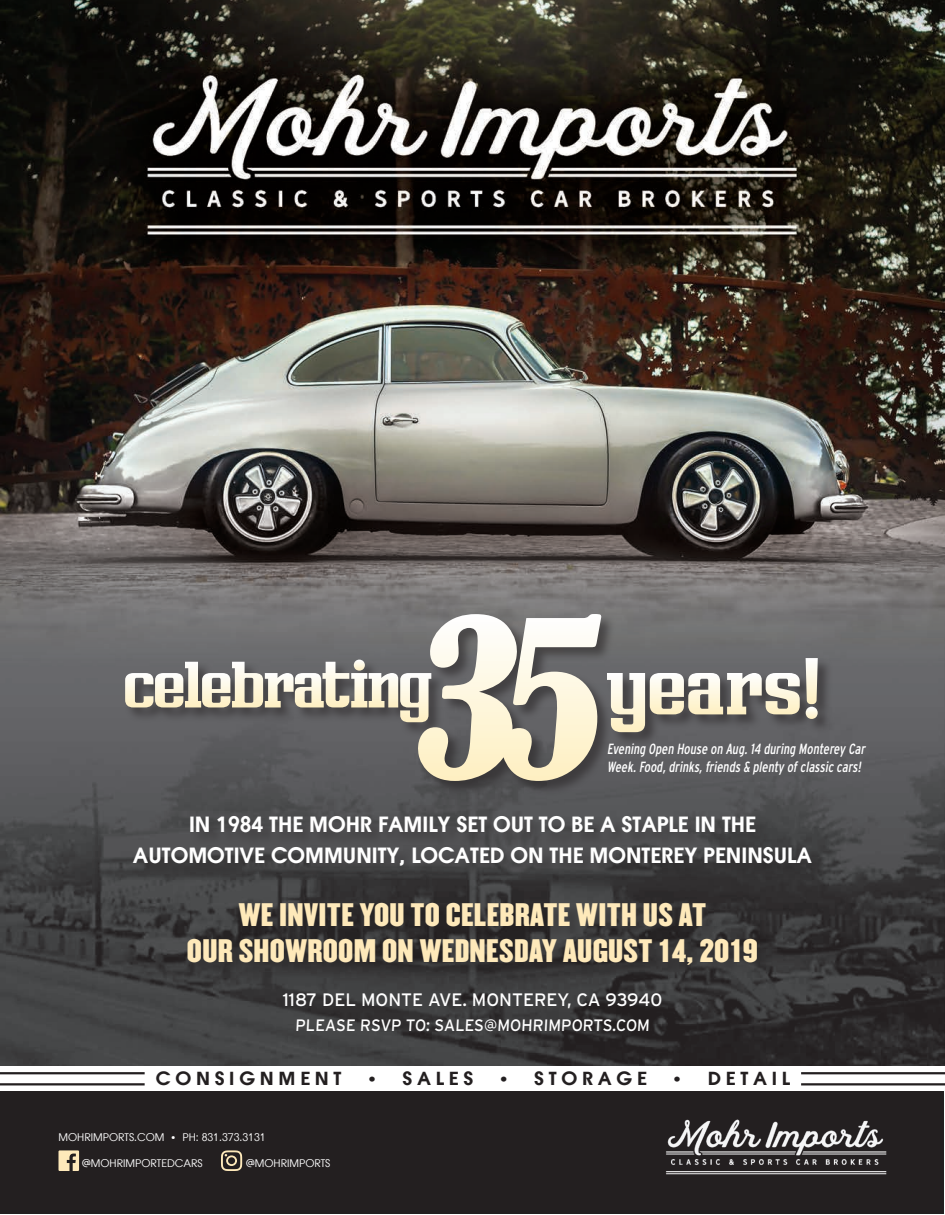
<style>
.page{position:relative;width:945px;height:1215px;background:#fff}
.page>*{position:absolute;margin:0;border:0;box-sizing:border-box;transform-origin:0 0}
.t1{font:28.5px "Champion HTF Welterweight";letter-spacing:.01em;color:#fee9ba;scale:1.05 1}
.t2{font:600 21px "Atlanta";color:#fff}
.t3{font:18px "Interstate";color:#fff}
.t4{font:600 18px "Atlanta";letter-spacing:.25em;color:#231f20;scale:1.05 1}
.t5{font:16.5px "Interstate";color:#fff;scale:.96 1}
.t6{font:italic condensed 14.7px/17.7px "Interstate";color:#fff;scale:.92 1}
.t7{font:10.5px "Atlanta";color:#fff}
</style>
<div class="page">
<div style="left:1px;top:1091px;width:943px;height:123px;background:#231f20"></div>
<img style="left:0;top:0;width:945px;height:1066px">
<div style="left:133px;top:816px;width:694px;height:164px;background:#231f20;opacity:.4"></div>
<img style="left:666px;top:1119px;width:221px;height:56px">
<svg style="left:59px;top:1150px;width:20px;height:21px"></svg>
<svg style="left:221px;top:1150px;width:21px;height:21px"></svg>
<div style="left:124px;top:613px;width:709px;height:183px;background:#231f20;opacity:.53"></div>
<svg style="left:806px;top:658px;width:12px;height:61px"></svg>
<svg style="left:607px;top:673px;width:193px;height:59px;background:#a6a298"></svg>
<svg style="left:125px;top:614px;width:476px;height:167px;background:#918e89"></svg>
<hr style="left:0;top:1072px;width:145px;height:2px;background:#231f20">
<hr style="left:0;top:1083px;width:145px;height:2px;background:#231f20">
<hr style="left:801px;top:1072px;width:144px;height:2px;background:#231f20">
<hr style="left:801px;top:1083px;width:144px;height:2px;background:#231f20">
<p class="t6" style="left:608px;top:740px;width:282px">Evening Open House on Aug. 14 during Monterey Car<br>Week. Food, drinks, friends &amp; plenty of classic cars!</p>
<p class="t2" style="left:189px;top:810px;width:569px">IN 1984 THE MOHR FAMILY SET OUT TO BE A STAPLE IN THE</p>
<p class="t2" style="left:133px;top:841px;width:681px">AUTOMOTIVE COMMUNITY, LOCATED ON THE MONTEREY PENINSULA</p>
<p class="t1" style="left:239px;top:895px;width:447px">WE INVITE YOU TO CELEBRATE WITH US AT</p>
<p class="t1" style="left:187px;top:931px;width:546px">OUR SHOWROOM ON WEDNESDAY AUGUST 14, 2019</p>
<p class="t3" style="left:283px;top:989px;width:381px">1187 DEL MONTE AVE. MONTEREY, CA 93940</p>
<p class="t5" style="left:295px;top:1016px;width:372px">PLEASE RSVP TO: SALES@MOHRIMPORTS.COM</p>
<p class="t4" style="left:156px;top:1066px;width:178px">CONSIGNMENT</p>
<p class="t4" style="left:366px;top:1066px;width:103px">• SALES</p>
<p class="t4" style="left:498px;top:1066px;width:143px">• STORAGE</p>
<p class="t4" style="left:672px;top:1066px;width:114px">• DETAIL</p>
<p class="t7" style="left:58px;top:1130px;width:209px">MOHRIMPORTS.COM • PH: 831.373.3131</p>
<p class="t7" style="left:82px;top:1156px;width:122px">@MOHRIMPORTEDCARS</p>
<p class="t7" style="left:246px;top:1156px;width:86px">@MOHRIMPORTS</p>
</div>
